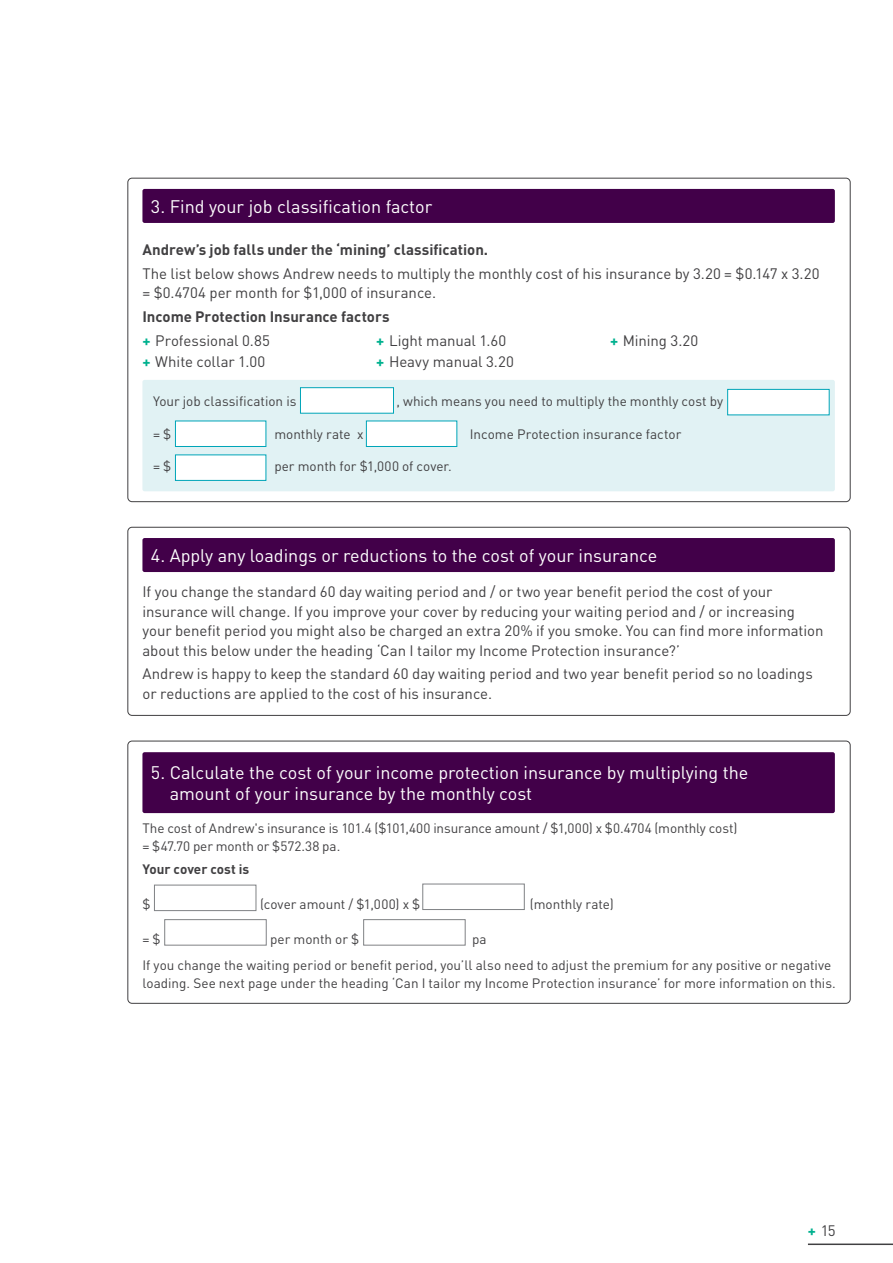
<style>
.page{position:relative;width:893px;height:1263px;background:#fff}
.page>*{position:absolute;margin:0;border:0;box-sizing:border-box;transform-origin:0 0}
.t1{font:18px/21px "DIN Pro";color:#fff}
.t2{font:15px/19.5px "DIN Pro";letter-spacing:-.005em;color:#414042}
.t3{font:700 15px/24.5px "DIN Pro";color:#414042}
.t4{font:13.5px/18px "DIN Pro";color:#414042}
.t5{font:700 13.5px "DIN Pro";color:#414042}
.s1{color:#00b18f}
.s2{font-weight:400}
.s3{font-weight:700;color:#00b18f}
</style>
<div class="page">
<div style="left:128px;top:527px;width:722px;height:189px;border:1px solid #414042;border-radius:4px"></div>
<div style="left:142px;top:538px;width:693px;height:34px;background:#420049;border-radius:2px"></div>
<div style="left:142px;top:189px;width:693px;height:34px;background:#420049;border-radius:2px"></div>
<div style="left:142px;top:380px;width:693px;height:111px;background:#e1f2f4;border-radius:2px"></div>
<div style="left:175px;top:421px;width:91px;height:26px;background:#fff;border:1px solid #00a5b8"></div>
<div style="left:366px;top:421px;width:91px;height:26px;background:#fff;border:1px solid #00a5b8"></div>
<div style="left:175px;top:455px;width:91px;height:26px;background:#fff;border:1px solid #00a5b8"></div>
<div style="left:300px;top:387px;width:94px;height:26px;background:#fff;border:1px solid #00a5b8"></div>
<div style="left:727px;top:389px;width:102px;height:26px;background:#fff;border:1px solid #00a5b8"></div>
<div style="left:128px;top:741px;width:722px;height:262px;border:1px solid #414042;border-radius:4px"></div>
<div style="left:154px;top:885px;width:102px;height:26px;border:1px solid #808285"></div>
<div style="left:422px;top:884px;width:103px;height:26px;border:1px solid #808285"></div>
<div style="left:164px;top:919px;width:103px;height:26px;border:1px solid #808285"></div>
<div style="left:363px;top:919px;width:103px;height:26px;border:1px solid #808285"></div>
<div style="left:142px;top:752px;width:693px;height:61px;background:#420049;border-radius:2px"></div>
<hr style="left:808px;top:1243px;width:85px;height:2px;background:#414042">
<p class="t1" style="left:151px;top:195px;width:283px">3. Find your job classification factor</p>
<p class="t3" style="left:142px;top:237px;width:347px">Andrew’s job falls under the ‘mining’ classification.</p>
<p class="t2" style="left:142px;top:263px;width:679px">The list below shows Andrew needs to multiply the monthly cost of his insurance by 3.20 = $0.147 x 3.20 = $0.4704 per month for $1,000 of insurance.</p>
<p class="t3" style="left:142px;top:304px;width:249px">Income Protection Insurance factors <span class="s1">+</span> <span class="s2">Professional 0.85</span></p>
<p class="t2" style="left:142px;top:351px;width:124px"><span class="s3">+</span> White collar 1.00</p>
<p class="t2" style="left:376px;top:330px;width:139px;line-height:20.2px"><span class="s3">+</span> Light manual 1.60 <span class="s3">+</span> Heavy manual 3.20</p>
<p class="t2" style="left:610px;top:331px;width:90px"><span class="s3">+</span> Mining 3.20</p>
<p class="t4" style="left:153px;top:392px;width:145px">Your job classification is</p>
<p class="t4" style="left:396px;top:392px;width:328px">, which means you need to multiply the monthly cost by</p>
<p class="t4" style="left:153px;top:424px;width:20px">= $</p>
<p class="t4" style="left:274px;top:424px;width:91px">monthly rate x</p>
<p class="t4" style="left:470px;top:424px;width:213px">Income Protection insurance factor</p>
<p class="t4" style="left:153px;top:456px;width:20px">= $</p>
<p class="t4" style="left:274px;top:456px;width:179px">per month for $1,000 of cover.</p>
<p class="t1" style="left:151px;top:544px;width:508px">4. Apply any loadings or reductions to the cost of your insurance</p>
<p class="t2" style="left:142px;top:581px;width:683px">If you change the standard 60 day waiting period and / or two year benefit period the cost of your insurance will change. If you improve your cover by reducing your waiting period and / or increasing your benefit period you might also be charged an extra 20% if you smoke. You can find more information about this below under the heading ‘Can I tailor my Income Protection insurance?’</p>
<p class="t2" style="left:142px;top:663px;width:672px">Andrew is happy to keep the standard 60 day waiting period and two year benefit period so no loadings or reductions are applied to the cost of his insurance.</p>
<p class="t1" style="left:170px;top:761px;width:580px;text-indent:-19px">5. Calculate the cost of your income protection insurance by multiplying the amount of your insurance by the monthly cost</p>
<p class="t4" style="left:142px;top:819px;width:596px">The cost of Andrew's insurance is 101.4 ($101,400 insurance amount / $1,000) x $0.4704 (monthly cost) = $47.70 per month or $572.38 pa.</p>
<p class="t5" style="left:142px;top:860px;width:108px">Your cover cost is</p>
<p class="t4" style="left:142px;top:894px;width:10px">$</p>
<p class="t4" style="left:260px;top:894px;width:162px">(cover amount / $1,000) x $</p>
<p class="t4" style="left:530px;top:894px;width:85px">(monthly rate)</p>
<p class="t4" style="left:142px;top:929px;width:20px">= $</p>
<p class="t4" style="left:270px;top:929px;width:91px">per month or $</p>
<p class="t4" style="left:142px;top:925px;width:690px;line-height:26.5px;text-indent:330px">pa<br>If you change the waiting period or benefit period, you’ll also need to adjust the premium for any positive or negative</p>
<p class="t4" style="left:142px;top:974px;width:695px">loading. See next page under the heading ‘Can I tailor my Income Protection insurance’ for more information on this.</p>
<p class="t2" style="left:808px;top:1220px;width:29px"><span class="s3">+</span> 15</p>
</div>
